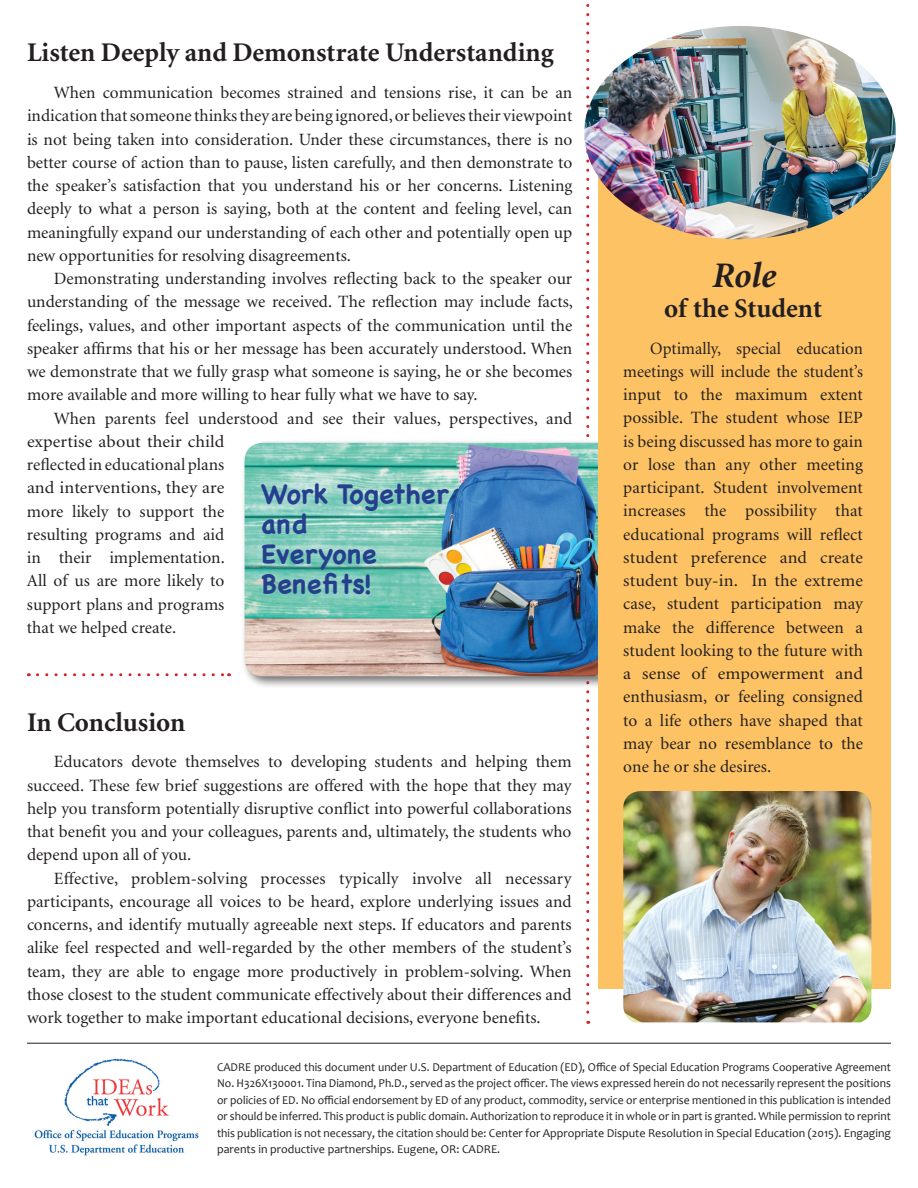
<style>
.page{position:relative;width:918px;height:1188px;background:#fff}
.page>*{position:absolute;margin:0;border:0;box-sizing:border-box;transform-origin:0 0}
.headers{font:italic 700 36px "Minion";color:#231f20}
.subhead{font:700 27px "Minion";color:#231f20}
.t1{font:700 27px/30px "Chalkboard";color:#253f8e}
.headers-2{font:700 27px "Minion";color:#231f20}
.Body_Copy{font:17.25px/23.2px "Minion";color:#231f20;text-align:justify}
.main_body_of_text{font:17.25px/23.2px "Minion";letter-spacing:.005em;color:#231f20;text-align:justify}
.t2{font:12px/16.5px "Candara";color:#231f20;text-align:justify}
</style>
<div class="page">
<svg style="left:586px;top:4px;width:3px;height:1020px"></svg>
<div style="left:241px;top:439px;width:389px;height:250px;background:#231f20;opacity:.65"></div>
<img style="left:245px;top:443px;width:353px;height:233px">
<div style="left:598px;top:114px;width:293px;height:875px;background:#fdc263"></div>
<img style="left:584px;top:26px;width:312px;height:213px">
<img style="left:623px;top:791px;width:248px;height:231px">
<hr style="left:27px;top:1043px;width:864px;height:1px;background:#231f20">
<img style="left:34px;top:1058px;width:165px;height:98px">
<svg style="left:37px;top:673px;width:193px;height:3px"></svg>
<p class="subhead" style="left:27px;top:39px;width:528px">Listen Deeply and Demonstrate Understanding</p>
<p class="Body_Copy" style="left:27px;top:82px;width:547px;text-indent:27px">When communication becomes strained and tensions rise, it can be an indication that someone thinks they are being ignored, or believes their viewpoint is not being taken into consideration. Under these circumstances, there is no better course of action than to pause, listen carefully, and then demonstrate to the speaker’s satisfaction that you understand his or her concerns. Listening deeply to what a person is saying, both at the content and feeling level, can meaningfully expand our understanding of each other and potentially open up new opportunities for resolving disagreements.</p>
<p class="Body_Copy" style="left:27px;top:268px;width:547px;text-indent:27px">Demonstrating understanding involves reflecting back to the speaker our understanding of the message we received. The reflection may include facts, feelings, values, and other important aspects of the communication until the speaker affirms that his or her message has been accurately understood. When we demonstrate that we fully grasp what someone is saying, he or she becomes more available and more willing to hear fully what we have to say.</p>
<p class="Body_Copy" style="left:27px;top:407px;width:547px;text-align:left;text-indent:27px">When parents feel understood and see their values, perspectives, and expertise about their child<br>reflected in educational plans<br>and interventions, they are<br>more likely to support the<br>resulting programs and aid<br>in their implementation.<br>All of us are more likely to<br>support plans and programs<br>that we helped create.</p>
<h1 class="headers" style="left:711px;top:258px;width:65px">Role</h1>
<h1 class="headers-2" style="left:664px;top:294px;width:159px">of the Student</h1>
<p class="main_body_of_text" style="left:623px;top:337px;width:241px;text-indent:27px">Optimally, special education meetings will include the student’s input to the maximum extent possible. The student whose IEP is being discussed has more to gain or lose than any other meeting participant. Student involvement increases the possibility that educational programs will reflect student preference and create student buy-in. In the extreme case, student participation may make the difference between a student looking to the future with a sense of empowerment and enthusiasm, or feeling consigned to a life others have shaped that may bear no resemblance to the one he or she desires.</p>
<h2 class="t1" style="left:261px;top:479px;width:189px">Work Together and<br>Everyone<br>Benefits!</h2>
<p class="subhead" style="left:27px;top:708px;width:160px">In Conclusion</p>
<p class="Body_Copy" style="left:27px;top:751px;width:546px;text-indent:27px">Educators devote themselves to developing students and helping them succeed. These few brief suggestions are offered with the hope that they may help you transform potentially disruptive conflict into powerful collaborations that benefit you and your colleagues, parents and, ultimately, the students who depend upon all of you.</p>
<p class="Body_Copy" style="left:27px;top:867px;width:546px;text-indent:27px">Effective, problem-solving processes typically involve all necessary participants, encourage all voices to be heard, explore underlying issues and concerns, and identify mutually agreeable next steps. If educators and parents alike feel respected and well-regarded by the other members of the student’s team, they are able to engage more productively in problem-solving. When those closest to the student communicate effectively about their differences and work together to make important educational decisions, everyone benefits.</p>
<p class="t2" style="left:217px;top:1058px;width:675px">CADRE produced this document under U.S. Department of Education (ED), Office of Special Education Programs Cooperative Agreement No. H326X130001. Tina Diamond, Ph.D., served as the project officer. The views expressed herein do not necessarily represent the positions or policies of ED. No official endorsement by ED of any product, commodity, service or enterprise mentioned in this publication is intended or should be inferred. This product is public domain. Authorization to reproduce it in whole or in part is granted. While permission to reprint this publication is not necessary, the citation should be: Center for Appropriate Dispute Resolution in Special Education (2015). Engaging parents in productive partnerships. Eugene, OR: CADRE.</p>
</div>
